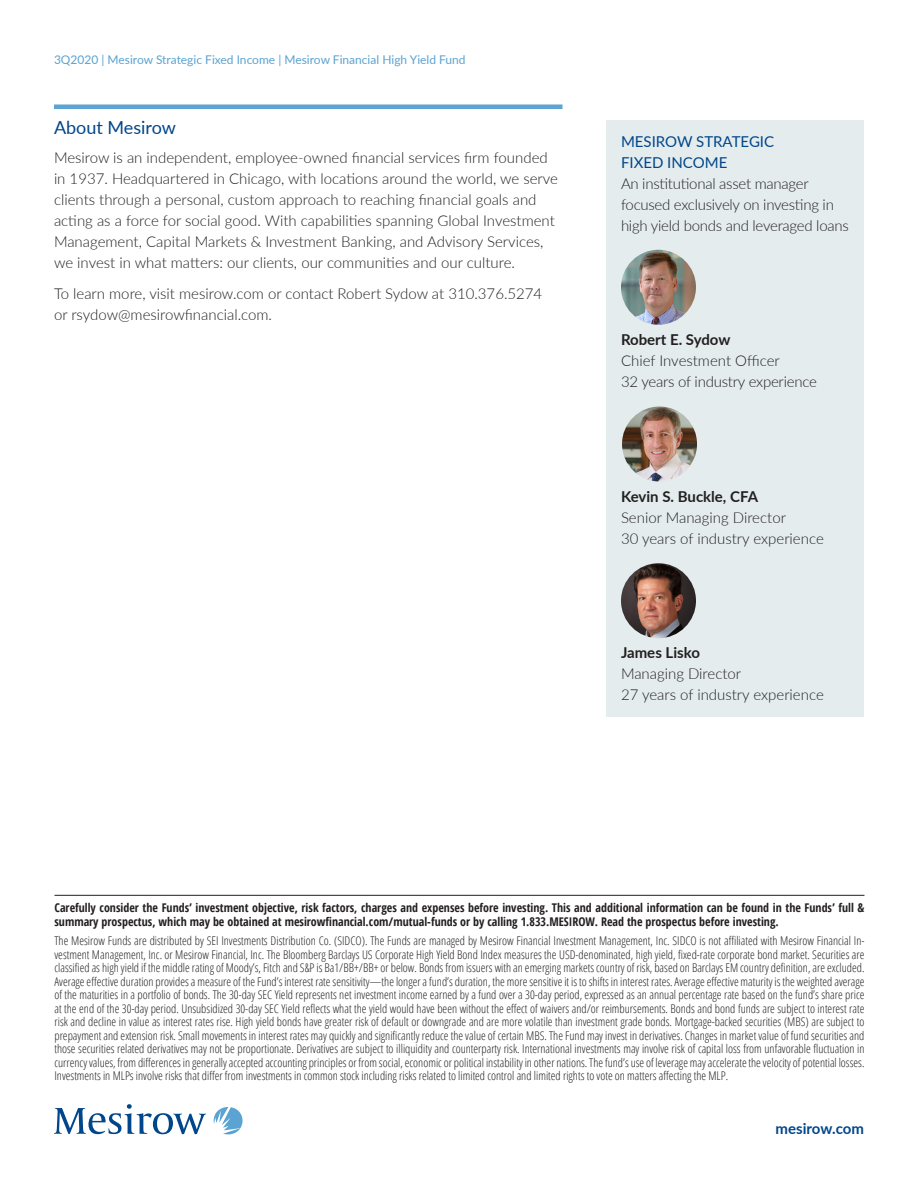
<style>
.page{position:relative;width:918px;height:1188px;background:#fff}
.page>*{position:absolute;margin:0;border:0;box-sizing:border-box;transform-origin:0 0}
._2_Sidebar_Header__r{font:18px "Lato";color:#00468b}
._3_Body{font:300 15px/21px "Lato";color:#231f20}
._2_Byline_Name_Title{font:300 15px/21px "Lato";color:#231f20}
._2_Byline_Name_Title-2{font:700 15px "Lato";color:#231f20}
._3_Subhead_L2{font:15px/21px "Lato";color:#00468b}
.t1{font:700 15px "Lato";color:#00468b}
._9_Footnote{font:300 condensed 12px/13.5px "Open Sans";color:#231f20;text-align:justify}
._9_Footnote_with_rul{font:700 condensed 12px/13.5px "Open Sans";color:#231f20}
.t2{font:12px "Lato";color:#5aa3d2}
</style>
<div class="page">
<svg style="left:214px;top:1107px;width:29px;height:27px"></svg>
<svg style="left:54px;top:1105px;width:152px;height:29px"></svg>
<hr style="left:54px;top:895px;width:810px;height:1px;background:#231f20">
<div style="left:54px;top:104px;width:508px;height:5px;background:#5aa3d2"></div>
<div style="left:606px;top:120px;width:258px;height:596px;background:#e4eced"></div>
<img style="left:621px;top:250px;width:75px;height:75px;border-radius:38px">
<img style="left:622px;top:407px;width:75px;height:75px;border-radius:37px">
<img style="left:621px;top:563px;width:75px;height:75px;border-radius:37px">
<p class="t2" style="left:54px;top:51px;width:413px">3Q2020 | Mesirow Strategic Fixed Income | Mesirow Financial High Yield Fund</p>
<p class="_2_Sidebar_Header__r" style="left:54px;top:115px;width:123px">About Mesirow</p>
<p class="_3_Body" style="left:54px;top:147px;width:506px">Mesirow is an independent, employee-owned financial services firm founded in 1937. Headquartered in Chicago, with locations around the world, we serve clients through a personal, custom approach to reaching financial goals and acting as a force for social good. With capabilities spanning Global Investment Management, Capital Markets &amp; Investment Banking, and Advisory Services, we invest in what matters: our clients, our communities and our culture.</p>
<p class="_3_Body" style="left:54px;top:283px;width:490px">To learn more, visit mesirow.com or contact Robert Sydow at 310.376.5274 or rsydow@mesirowfinancial.com.</p>
<p class="_3_Subhead_L2" style="left:621px;top:130px;width:155px">MESIROW STRATEGIC<br>FIXED INCOME</p>
<p class="_3_Body" style="left:621px;top:173px;width:229px">An institutional asset manager focused exclusively on investing in high yield bonds and leveraged loans</p>
<p class="_2_Byline_Name_Title-2" style="left:621px;top:329px;width:111px">Robert E. Sydow</p>
<p class="_2_Byline_Name_Title" style="left:621px;top:350px;width:197px">Chief Investment Officer<br>32 years of industry experience</p>
<p class="_2_Byline_Name_Title-2" style="left:621px;top:485px;width:139px">Kevin S. Buckle, CFA</p>
<p class="_2_Byline_Name_Title" style="left:621px;top:506px;width:167px">Senior Managing Director</p>
<p class="_2_Byline_Name_Title" style="left:621px;top:527px;width:204px">30 years of industry experience</p>
<p class="_2_Byline_Name_Title-2" style="left:621px;top:642px;width:81px">James Lisko</p>
<p class="_2_Byline_Name_Title" style="left:621px;top:663px;width:122px">Managing Director</p>
<p class="_2_Byline_Name_Title" style="left:621px;top:684px;width:204px">27 years of industry experience</p>
<p class="_9_Footnote_with_rul" style="left:54px;top:901px;width:811px">Carefully consider the Funds’ investment objective, risk factors, charges and expenses before investing. This and additional information can be found in the Funds’ full &amp; summary prospectus, which may be obtained at mesirowfinancial.com/mutual-funds or by calling 1.833.MESIROW. Read the prospectus before investing.</p>
<p class="_9_Footnote" style="left:54px;top:934px;width:812px">The Mesirow Funds are distributed by SEI Investments Distribution Co. (SIDCO). The Funds are managed by Mesirow Financial Investment Management, Inc. SIDCO is not affiliated with Mesirow Financial In&shy;vestment Management, Inc. or Mesirow Financial, Inc. The Bloomberg Barclays US Corporate High Yield Bond Index measures the USD-denominated, high yield, fixed-rate corporate bond market. Securities are classified as high yield if the middle rating of Moody’s, Fitch and S&amp;P is Ba1/BB+/BB+ or below. Bonds from issuers with an emerging markets country of risk, based on Barclays EM country definition, are excluded.<br>Average effective duration provides a measure of the Fund’s interest rate sensitivity—the longer a fund’s duration, the more sensitive it is to shifts in interest rates. Average effective maturity is the weighted average of the maturities in a portfolio of bonds. The 30-day SEC Yield represents net investment income earned by a fund over a 30-day period, expressed as an annual percentage rate based on the fund’s share price at the end of the 30-day period. Unsubsidized 30-day SEC Yield reflects what the yield would have been without the effect of waivers and/or reimbursements. Bonds and bond funds are subject to interest rate risk and decline in value as interest rates rise. High yield bonds have greater risk of default or downgrade and are more volatile than investment grade bonds. Mortgage-backed securities (MBS) are subject to prepayment and extension risk. Small movements in interest rates may quickly and significantly reduce the value of certain MBS. The Fund may invest in derivatives. Changes in market value of fund securities and those securities related derivatives may not be proportionate. Derivatives are subject to illiquidity and counterparty risk. International investments may involve risk of capital loss from unfavorable fluctuation in currency values, from differences in generally accepted accounting principles or from social, economic or political instability in other nations. The fund’s use of leverage may accelerate the velocity of potential losses.<br>Investments in MLPs involve risks that differ from investments in common stock including risks related to limited control and limited rights to vote on matters affecting the MLP.</p>
<p class="t1" style="left:776px;top:1117px;width:90px">mesirow.com</p>
</div>
